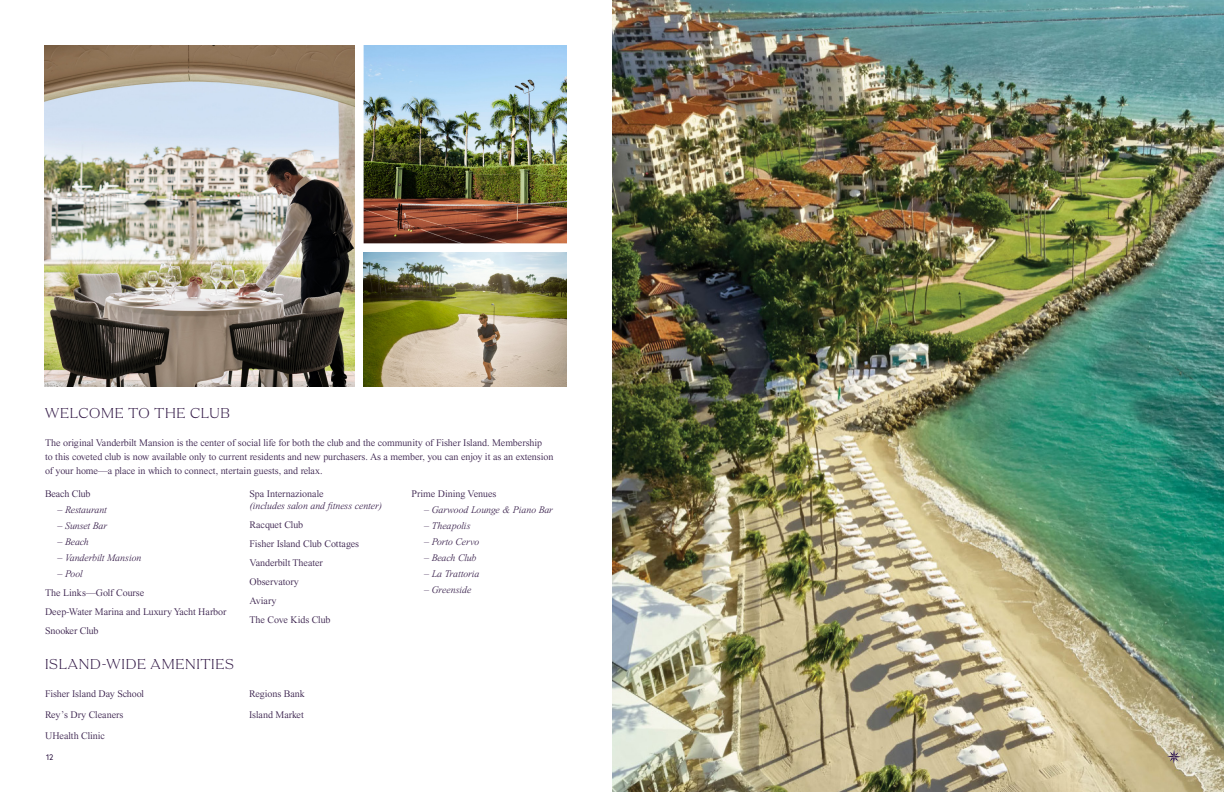
<style>
.page{position:relative;width:1224px;height:792px;background:#fff}
.page>*{position:absolute;margin:0;border:0;box-sizing:border-box;transform-origin:0 0}
.Head_small{font:300 15px "Apris";letter-spacing:.05em;color:#331a47}
.Body_copy_purple{font:300 10px/14px "Times Now";letter-spacing:-.005em;color:#331a47}
.Body_copy_purple-2{font:italic 300 10px/12px "Times Now";letter-spacing:-.01em;color:#331a47}
.t1{font:8px "Europa";color:#260d3b}
.s1{font-style:normal}
</style>
<div class="page">
<img style="left:364px;top:252px;width:203px;height:135px">
<img style="left:364px;top:45px;width:203px;height:198px">
<img style="left:44px;top:45px;width:311px;height:342px">
<img style="left:612px;top:0;width:612px;height:792px">
<svg style="left:1167px;top:750px;width:14px;height:13px"></svg>
<p class="Head_small" style="left:45px;top:405px;width:186px">WELCOME TO THE CLUB</p>
<p class="Body_copy_purple" style="left:45px;top:435px;width:510px">The original Vanderbilt Mansion is the center of social life for both the club and the community of Fisher Island. Membership<br>to this coveted club is now available only to current residents and new purchasers. As a member, you can enjoy it as an extension of your home—a place in which to connect, ntertain guests, and relax.</p>
<p class="Body_copy_purple" style="left:45px;top:486px;width:47px">Beach Club</p>
<p class="Body_copy_purple-2" style="left:58px;top:504px;width:51px"><span class="s1">–</span> Restaurant</p>
<p class="Body_copy_purple-2" style="left:58px;top:520px;width:51px"><span class="s1">–</span> Sunset Bar</p>
<p class="Body_copy_purple-2" style="left:58px;top:536px;width:33px"><span class="s1">–</span> Beach</p>
<p class="Body_copy_purple-2" style="left:58px;top:552px;width:85px"><span class="s1">–</span> Vanderbilt Mansion</p>
<p class="Body_copy_purple-2" style="left:58px;top:568px;width:27px"><span class="s1">–</span> Pool</p>
<p class="Body_copy_purple" style="left:45px;top:585px;width:101px">The Links—Golf Course</p>
<p class="Body_copy_purple" style="left:45px;top:604px;width:183px">Deep-Water Marina and Luxury Yacht Harbor</p>
<p class="Body_copy_purple" style="left:45px;top:623px;width:55px">Snooker Club</p>
<p class="Head_small" style="left:45px;top:656px;width:190px">ISLAND-WIDE AMENITIES</p>
<p class="Body_copy_purple" style="left:45px;top:686px;width:101px">Fisher Island Day School</p>
<p class="Body_copy_purple" style="left:45px;top:707px;width:80px">Rey’s Dry Cleaners</p>
<p class="Body_copy_purple" style="left:45px;top:728px;width:62px">UHealth Clinic</p>
<p class="t1" style="left:46px;top:752px;width:9px">12</p>
<p class="Body_copy_purple-2" style="left:250px;top:488px;width:134px"><span class="s1">Spa Internazionale<br></span>(includes salon and fitness center)</p>
<p class="Body_copy_purple" style="left:250px;top:517px;width:55px">Racquet Club</p>
<p class="Body_copy_purple" style="left:250px;top:536px;width:111px">Fisher Island Club Cottages</p>
<p class="Body_copy_purple" style="left:250px;top:555px;width:75px">Vanderbilt Theater</p>
<p class="Body_copy_purple" style="left:250px;top:574px;width:51px">Observatory</p>
<p class="Body_copy_purple" style="left:250px;top:593px;width:29px">Aviary</p>
<p class="Body_copy_purple" style="left:250px;top:612px;width:82px">The Cove Kids Club</p>
<p class="Body_copy_purple" style="left:249px;top:686px;width:57px">Regions Bank</p>
<p class="Body_copy_purple" style="left:249px;top:707px;width:56px">Island Market</p>
<p class="Body_copy_purple" style="left:412px;top:486px;width:86px">Prime Dining Venues</p>
<p class="Body_copy_purple-2" style="left:424px;top:504px;width:130px">– Garwood Lounge &amp; Piano Bar</p>
<p class="Body_copy_purple-2" style="left:424px;top:520px;width:48px">– Theapolis</p>
<p class="Body_copy_purple-2" style="left:424px;top:536px;width:57px">– Porto Cervo</p>
<p class="Body_copy_purple-2" style="left:424px;top:552px;width:54px">– Beach Club</p>
<p class="Body_copy_purple-2" style="left:424px;top:568px;width:57px">– La Trattoria</p>
<p class="Body_copy_purple-2" style="left:424px;top:584px;width:49px">– Greenside</p>
</div>
